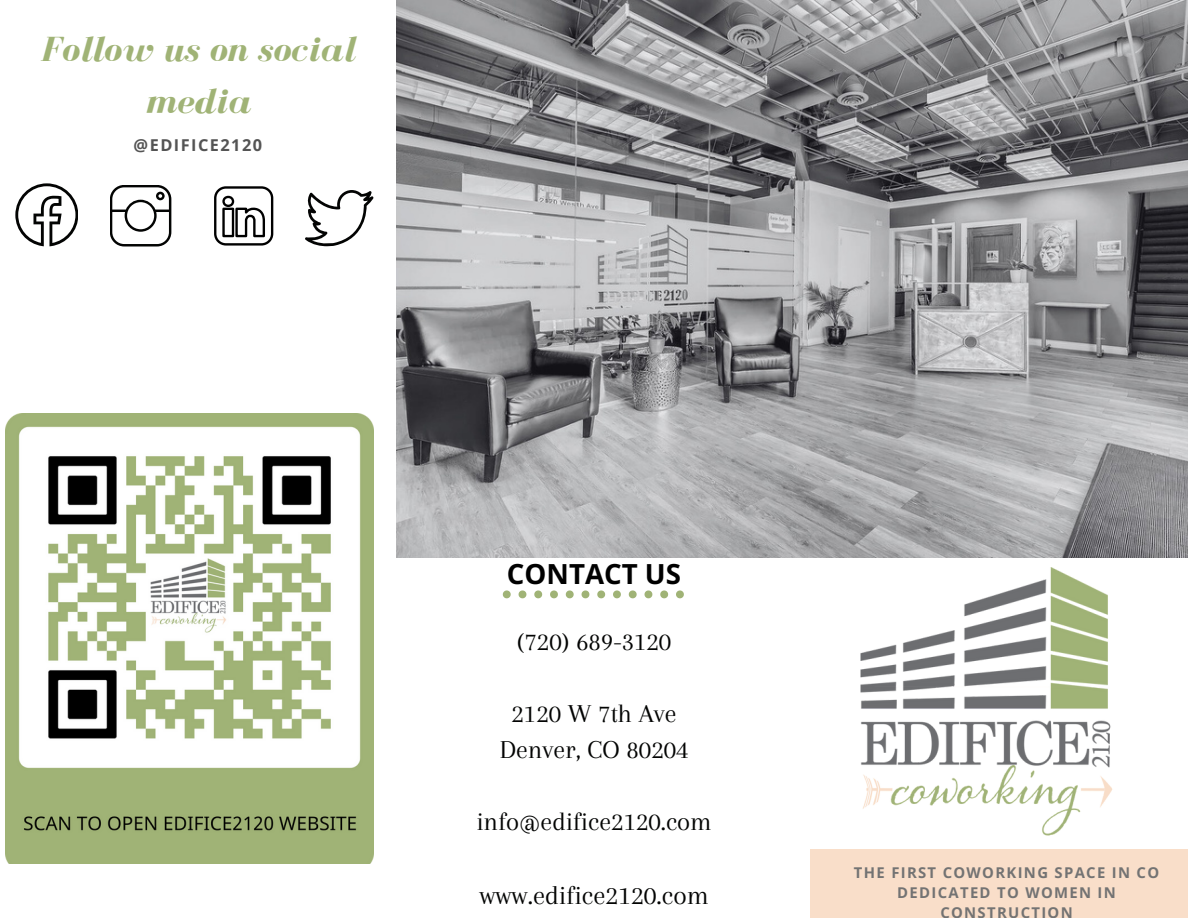
<style>
.page{position:relative;width:1188px;height:918px;background:#fff}
.page>*{position:absolute;margin:0;border:0;box-sizing:border-box;transform-origin:0 0}
.t1{font:italic 700 36px/51.8px "Bodoni FLF";color:#a0b376;text-align:center}
.t2{font:700 27.6px "Open Sans";color:#000}
.t3{font:27.45px "Arapey";color:#030403}
.t4{font:26.85px/36px "Arapey";color:#030403;text-align:center}
.t5{font:700 16.35px "Open Sans";letter-spacing:.09em;color:#545454}
.t6{font:700 14.85px/20.2px "Open Sans";letter-spacing:.09em;color:#737373;text-align:center}
</style>
<div class="page">
<div style="left:810px;top:849px;width:378px;height:69px;background:#f9dec9"></div>
<img style="left:860px;top:568px;width:253px;height:268px">
<img style="left:396px;top:0;width:792px;height:558px">
<svg style="left:15px;top:183px;width:63px;height:63px"></svg>
<svg style="left:110px;top:185px;width:61px;height:61px"></svg>
<div style="left:214px;top:186px;width:59px;height:60px;border:2px solid #000;border-radius:11px"></div>
<div style="left:222px;top:208px;width:12px;height:29px;border:2px solid #000"></div>
<div style="left:222px;top:196px;width:12px;height:11px;border:2px solid #000;border-radius:50%"></div>
<svg style="left:234px;top:207px;width:31px;height:31px"></svg>
<svg style="left:305px;top:190px;width:69px;height:56px"></svg>
<img style="left:6px;top:414px;width:368px;height:450px">
<svg style="left:503px;top:590px;width:181px;height:8px"></svg>
<h1 class="t1" style="left:41px;top:23px;width:316px">Follow us on social media</h1>
<p class="t5" style="left:134px;top:134px;width:130px">@EDIFICE2120</p>
<p class="t2" style="left:507px;top:554px;width:176px">CONTACT US</p>
<p class="t4" style="left:517px;top:623px;width:156px">(720) 689-3120</p>
<p class="t4" style="left:500px;top:695px;width:190px">2120 W 7th Ave<br>Denver, CO 80204</p>
<p class="t4" style="left:476px;top:803px;width:237px">info@edifice2120.com</p>
<p class="t3" style="left:479px;top:880px;width:231px">www.edifice2120.com</p>
<p class="t6" style="left:854px;top:862px;width:307px">THE FIRST COWORKING SPACE IN CO<br>DEDICATED TO WOMEN IN<br>CONSTRUCTION</p>
</div>
